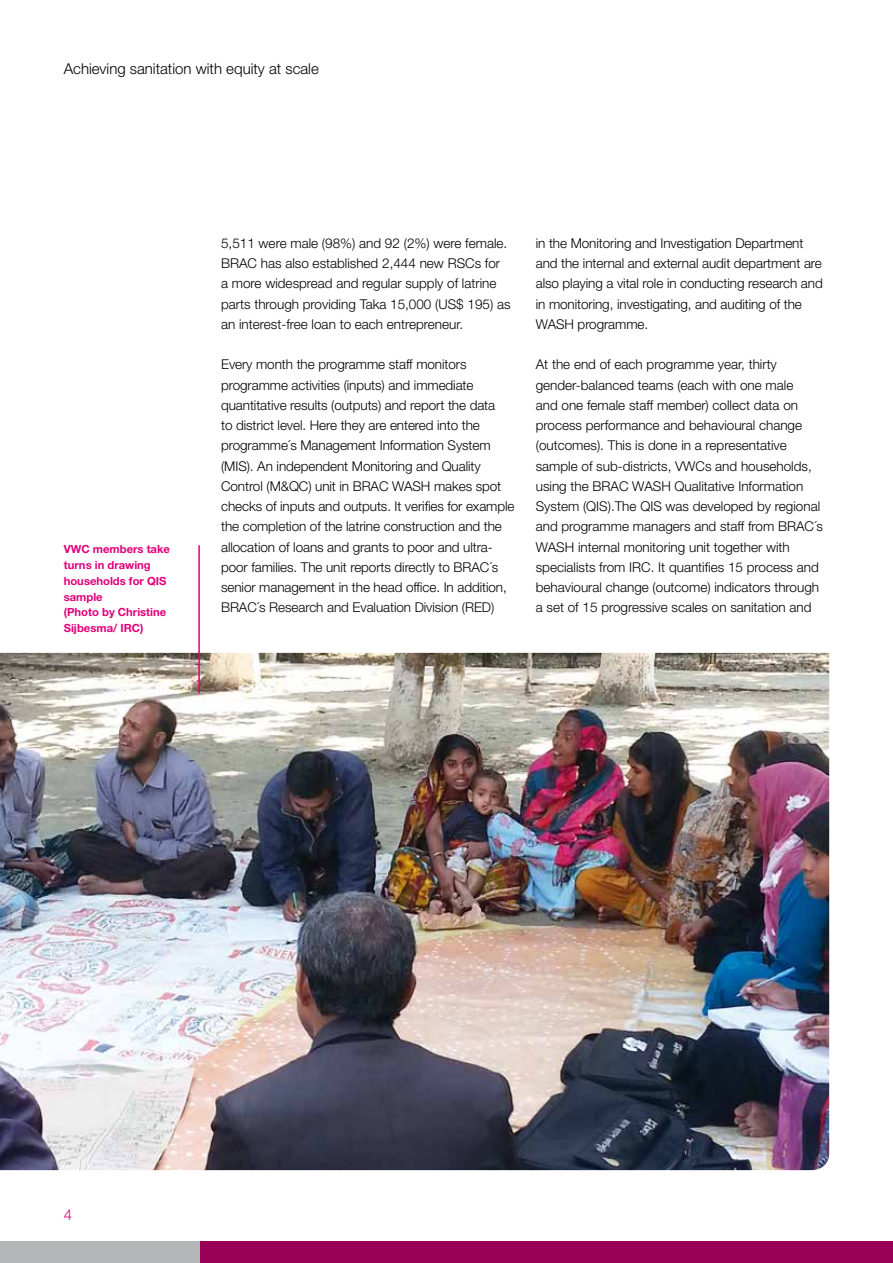
<style>
.page{position:relative;width:893px;height:1263px;background:#fff}
.page>*{position:absolute;margin:0;border:0;box-sizing:border-box;transform-origin:0 0}
.t1{font:300 15px "Helvetica Neue LT Std";color:#000}
.t2{font:300 15px "Helvetica Neue LT Std";color:#e2007a}
.t3{font:300 13.5px/20.2px "Helvetica Neue LT Std";letter-spacing:-.005em;color:#000}
.t4{font:700 11.25px/15.8px "Helvetica Neue LT Std";color:#e2007a}
</style>
<div class="page">
<img style="left:0;top:653px;width:829px;height:517px">
<div style="left:185px;top:1242px;width:708px;height:21px;background:#9b0057"></div>
<div style="left:0;top:1242px;width:200px;height:21px;background:#b6b7b9"></div>
<hr style="left:198px;top:545px;width:2px;height:148px;background:#e2007a">
<p class="t1" style="left:64px;top:60px;width:257px">Achieving sanitation with equity at scale</p>
<p class="t4" style="left:64px;top:541px;width:108px">VWC members take turns in drawing households for QIS sample<br>(Photo by Christine<br>Sijbesma/ IRC)</p>
<p class="t3" style="left:221px;top:233px;width:291px">5,511 were male (98%) and 92 (2%) were female.<br>BRAC has also established 2,444 new RSCs for a more widespread and regular supply of latrine parts through providing Taka 15,000 (US$ 195) as an interest-free loan to each entrepreneur.</p>
<p class="t3" style="left:221px;top:354px;width:295px">Every month the programme staff monitors programme activities (inputs) and immediate quantitative results (outputs) and report the data<br>to district level. Here they are entered into the programme´s Management Information System (MIS). An independent Monitoring and Quality Control (M&amp;QC) unit in BRAC WASH makes spot checks of inputs and outputs. It verifies for example the completion of the latrine construction and the allocation of loans and grants to poor and ultra&shy;poor families. The unit reports directly to BRAC´s senior management in the head office. In addition, BRAC´s Research and Evaluation Division (RED)</p>
<p class="t3" style="left:536px;top:233px;width:288px">in the Monitoring and Investigation Department and the internal and external audit department are also playing a vital role in conducting research and in monitoring, investigating, and auditing of the WASH programme.</p>
<p class="t3" style="left:536px;top:354px;width:289px">At the end of each programme year, thirty gender-balanced teams (each with one male<br>and one female staff member) collect data on process performance and behavioural change (outcomes). This is done in a representative sample of sub-districts, VWCs and households, using the BRAC WASH Qualitative Information System (QIS).The QIS was developed by regional and programme managers and staff from BRAC´s WASH internal monitoring unit together with specialists from IRC. It quantifies 15 process and behavioural change (outcome) indicators through a set of 15 progressive scales on sanitation and</p>
<p class="t2" style="left:64px;top:1206px;width:10px">4</p>
</div>
